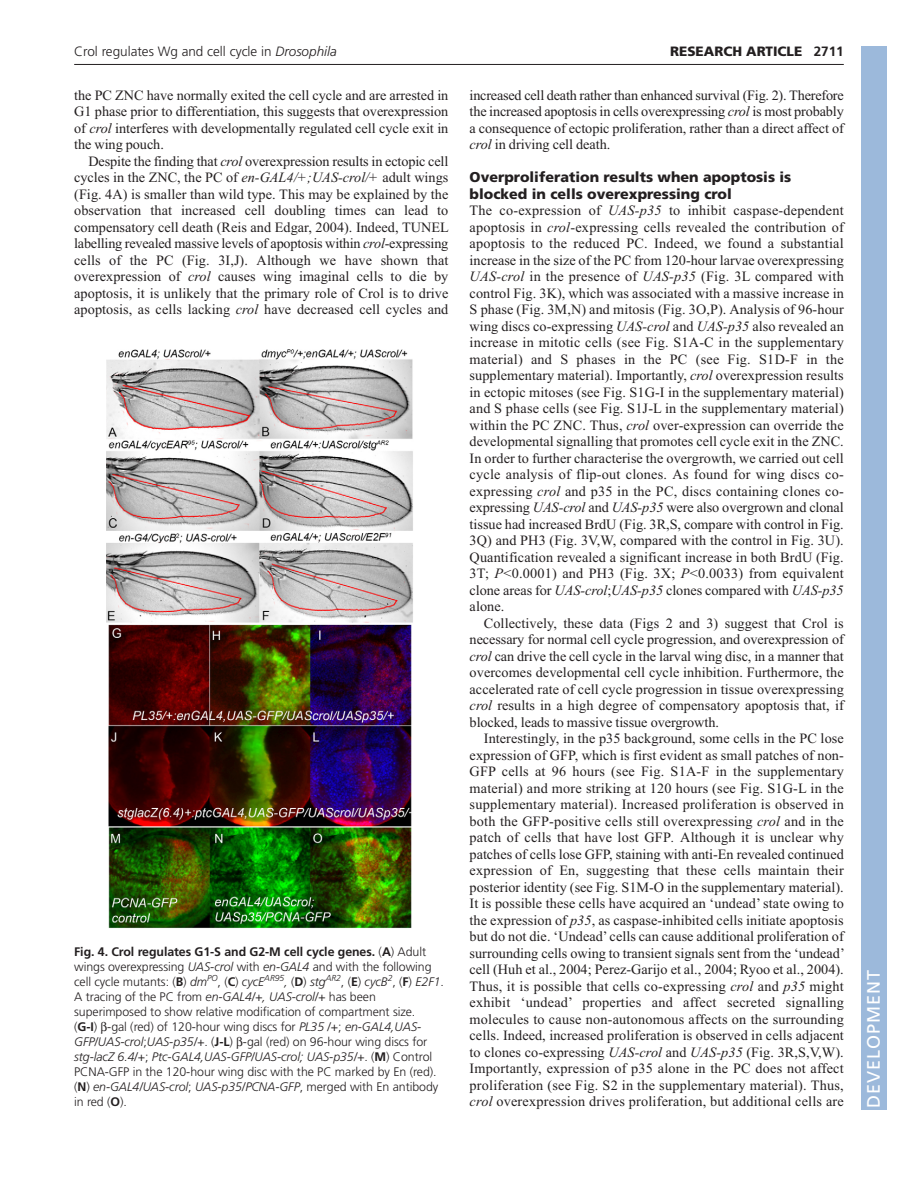
<style>
.page{position:relative;width:918px;height:1188px;background:#fff}
.page>*{position:absolute;margin:0;border:0;box-sizing:border-box;transform-origin:0 0}
.t1{font:18px "Frutiger LT Std";letter-spacing:.055em;color:#fff}
.t2{font:14.25px/16.5px "Times New Roman";color:#231f20;text-align:justify}
.t3{font:900 14.25px/16.5px "Frutiger LT Std";color:#231f20}
.t4{font:300 13.5px "Frutiger LT Std";color:#231f20}
.t5{font:900 13.5px "Frutiger LT Std";color:#231f20}
.t6{font:300 12.3px/15px "Frutiger LT Std";letter-spacing:-.005em;color:#231f20}
.s1{font-style:italic}
.s2{font-weight:700}
</style>
<div class="page">
<hr style="left:74px;top:64px;width:770px;height:1px;background:#231f20">
<img style="left:107px;top:349px;width:306px;height:579px">
<div style="left:861px;top:46px;width:25px;height:1064px;background:#9cb9db"></div>
<p class="t4" style="left:74px;top:46px;width:264px">Crol regulates Wg and cell cycle in <span class="s1">Drosophila</span></p>
<p class="t5" style="left:670px;top:46px;width:175px">RESEARCH ARTICLE <span class="s2">2711</span></p>
<p class="t2" style="left:74px;top:88px;width:376px">the PC ZNC have normally exited the cell cycle and are arrested in G1 phase prior to differentiation, this suggests that overexpression of <span class="s1">crol</span> interferes with developmentally regulated cell cycle exit in the wing pouch.</p>
<p class="t2" style="left:74px;top:154px;width:376px;text-indent:14px">Despite the finding that <span class="s1">crol</span> overexpression results in ectopic cell cycles in the ZNC, the PC of <span class="s1">en-GAL4/+;UAS-crol/+</span> adult wings (Fig. 4A) is smaller than wild type. This may be explained by the observation that increased cell doubling times can lead to compensatory cell death (Reis and Edgar, 2004). Indeed, TUNEL labelling revealed massive levels of apoptosis within <span class="s1">crol</span>-expressing cells of the PC (Fig. 3I,J). Although we have shown that overexpression of <span class="s1">crol</span> causes wing imaginal cells to die by apoptosis, it is unlikely that the primary role of Crol is to drive apoptosis, as cells lacking <span class="s1">crol</span> have decreased cell cycles and</p>
<p class="t6" style="left:74px;top:945px;width:371px"><span class="s2">Fig. 4. Crol regulates G1-S and G2-M cell cycle genes.</span> (<span class="s2">A</span>) Adult wings overexpressing <span class="s1">UAS-crol</span> with <span class="s1">en-GAL4</span> and with the following cell cycle mutants: (<span class="s2">B</span>) <span class="s1">dm</span><sup>PO</sup>, (<span class="s2">C</span>) <span class="s1">cycE</span><sup>AR95</sup><span class="s1">,</span> (<span class="s2">D</span>) <span class="s1">stg</span><sup>AR2</sup>, (<span class="s2">E</span>) <span class="s1">cycB</span><sup>2</sup>, (<span class="s2">F</span>) <span class="s1">E2F1</span>.<br>A tracing of the PC from <span class="s1">en-GAL4/+, UAS-crol/+</span> has been superimposed to show relative modification of compartment size.<br>(<span class="s2">G-I</span>) -gal (red) of 120-hour wing discs for <span class="s1">PL35</span> /+; <span class="s1">en-GAL4,UAS-GFP/UAS-crol</span>;<span class="s1">UAS-p35/+</span>. (<span class="s2">J-L</span>) -gal (red) on 96-hour wing discs for <span class="s1">stg-lacZ 6.4</span>/+; <span class="s1">Ptc-GAL4,UAS-GFP/UAS-crol; UAS-p35/+</span>. (<span class="s2">M</span>) Control PCNA-GFP in the 120-hour wing disc with the PC marked by En (red). (<span class="s2">N</span>) <span class="s1">en-GAL4/UAS-crol</span>; <span class="s1">UAS-p35/PCNA-GFP</span>, merged with En antibody in red (<span class="s2">O</span>).</p>
<p class="t2" style="left:470px;top:88px;width:376px">increased cell death rather than enhanced survival (Fig. 2). Therefore the increased apoptosis in cells overexpressing <span class="s1">crol</span> is most probably a consequence of ectopic proliferation, rather than a direct affect of <span class="s1">crol</span> in driving cell death.</p>
<p class="t3" style="left:470px;top:170px;width:323px">Overproliferation results when apoptosis is blocked in cells overexpressing crol</p>
<p class="t2" style="left:470px;top:204px;width:376px">The co-expression of <span class="s1">UAS-p35</span> to inhibit caspase-dependent apoptosis in <span class="s1">crol</span>-expressing cells revealed the contribution of apoptosis to the reduced PC. Indeed, we found a substantial increase in the size of the PC from 120-hour larvae overexpressing <span class="s1">UAS-crol</span> in the presence of <span class="s1">UAS-p35</span> (Fig. 3L compared with control Fig. 3K), which was associated with a massive increase in S phase (Fig. 3M,N) and mitosis (Fig. 3O,P). Analysis of 96-hour wing discs co-expressing <span class="s1">UAS-crol</span> and <span class="s1">UAS-p35</span> also revealed an increase in mitotic cells (see Fig. S1A-C in the supplementary material) and S phases in the PC (see Fig. S1D-F in the supplementary material). Importantly, <span class="s1">crol</span> overexpression results in ectopic mitoses (see Fig. S1G-I in the supplementary material) and S phase cells (see Fig. S1J-L in the supplementary material) within the PC ZNC. Thus, <span class="s1">crol</span> over-expression can override the developmental signalling that promotes cell cycle exit in the ZNC.<br>In order to further characterise the overgrowth, we carried out cell cycle analysis of flip-out clones. As found for wing discs co&shy;expressing <span class="s1">crol</span> and p35 in the PC, discs containing clones co&shy;expressing <span class="s1">UAS-crol</span> and <span class="s1">UAS-p35</span> were also overgrown and clonal tissue had increased BrdU (Fig. 3R,S, compare with control in Fig.<br>3Q) and PH3 (Fig. 3V,W, compared with the control in Fig. 3U).<br>Quantification revealed a significant increase in both BrdU (Fig.<br>3T; <span class="s1">P</span>&lt;0.0001) and PH3 (Fig. 3X; <span class="s1">P</span>&lt;0.0033) from equivalent clone areas for <span class="s1">UAS-crol</span>;<span class="s1">UAS-p35</span> clones compared with <span class="s1">UAS-p35 </span>alone.</p>
<p class="t2" style="left:470px;top:616px;width:376px;text-indent:14px">Collectively, these data (Figs 2 and 3) suggest that Crol is necessary for normal cell cycle progression, and overexpression of <span class="s1">crol</span> can drive the cell cycle in the larval wing disc, in a manner that overcomes developmental cell cycle inhibition. Furthermore, the accelerated rate of cell cycle progression in tissue overexpressing <span class="s1">crol</span> results in a high degree of compensatory apoptosis that, if blocked, leads to massive tissue overgrowth.</p>
<p class="t2" style="left:470px;top:732px;width:377px;text-indent:14px">Interestingly, in the p35 background, some cells in the PC lose expression of GFP, which is first evident as small patches of non-GFP cells at 96 hours (see Fig. S1A-F in the supplementary material) and more striking at 120 hours (see Fig. S1G-L in the supplementary material). Increased proliferation is observed in both the GFP-positive cells still overexpressing <span class="s1">crol</span> and in the patch of cells that have lost GFP<span class="s1">.</span> Although it is unclear why patches of cells lose GFP, staining with anti-En revealed continued expression of En, suggesting that these cells maintain their posterior identity (see Fig. S1M-O in the supplementary material).<br>It is possible these cells have acquired an ‘undead’ state owing to the expression of <span class="s1">p35</span>, as caspase-inhibited cells initiate apoptosis but do not die. ‘Undead’ cells can cause additional proliferation of surrounding cells owing to transient signals sent from the ‘undead’ cell (Huh et al., 2004; Perez-Garijo et al., 2004; Ryoo et al., 2004).<br>Thus, it is possible that cells co-expressing <span class="s1">crol</span> and <span class="s1">p35</span> might exhibit ‘undead’ properties and affect secreted signalling molecules to cause non-autonomous affects on the surrounding cells. Indeed, increased proliferation is observed in cells adjacent to clones co-expressing <span class="s1">UAS-crol</span> and <span class="s1">UAS-p35</span> (Fig. 3R,S,V,W).<br>Importantly, expression of p35 alone in the PC does not affect proliferation (see Fig. S2 in the supplementary material). Thus, <span class="s1">crol</span> overexpression drives proliferation, but additional cells are</p>
<p class="t1" style="left:863px;top:1108px;width:140px;rotate:-90deg">DEVELOPMENT</p>
</div>
